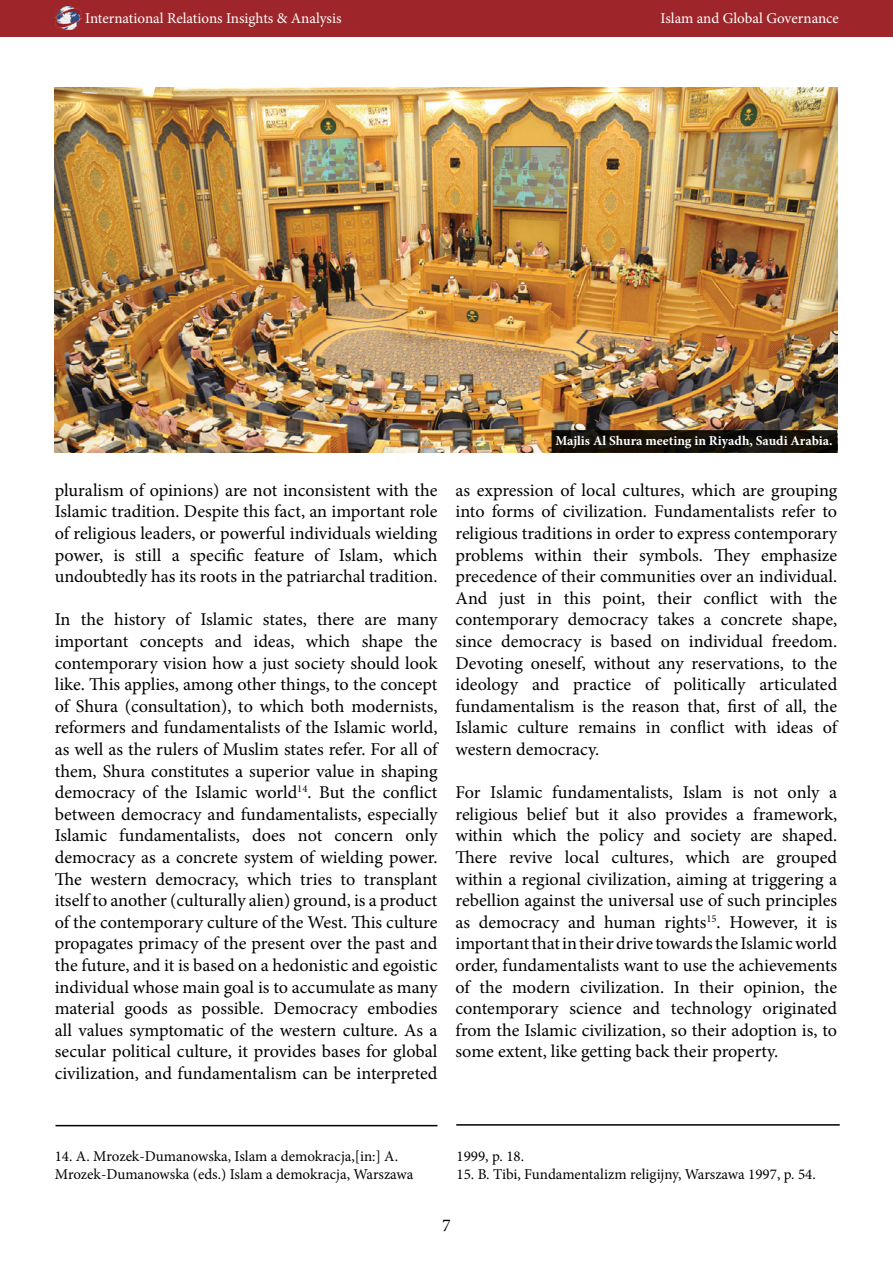
<style>
.page{position:relative;width:893px;height:1263px;background:#fff}
.page>*{position:absolute;margin:0;border:0;box-sizing:border-box;transform-origin:0 0}
.t1{font:18px/21.6px "Minion Pro";letter-spacing:-.005em;color:#000;text-align:justify}
.t2{font:15px/18px "Minion Pro";color:#000}
.t3{font:15px "Minion Pro";letter-spacing:-.005em;color:#fff}
.t4{font:700 13.5px "Minion Pro";color:#fff}
</style>
<div class="page">
<hr style="left:56px;top:1125px;width:381px;height:1px;background:#000">
<hr style="left:456px;top:1124px;width:384px;height:1px;background:#000">
<div style="left:0;top:0;width:893px;height:37px;background:#9e262a"></div>
<img style="left:55px;top:7px;width:26px;height:23px">
<img style="left:55px;top:87px;width:782px;height:366px">
<svg style="left:552px;top:430px;width:285px;height:23px;background:#15100a"></svg>
<p class="t3" style="left:85px;top:8px;width:258px">International Relations Insights &amp; Analysis</p>
<p class="t3" style="left:661px;top:8px;width:180px">Islam and Global Governance</p>
<p class="t1" style="left:55px;top:479px;width:384px">pluralism of opinions) are not inconsistent with the Islamic tradition. Despite this fact, an important role of religious leaders, or powerful individuals wielding power, is still a specific feature of Islam, which undoubtedly has its roots in the patriarchal tradition.</p>
<p class="t1" style="left:55px;top:609px;width:386px">In the history of Islamic states, there are many important concepts and ideas, which shape the contemporary vision how a just society should look like. This applies, among other things, to the concept of Shura (consultation), to which both modernists, reformers and fundamentalists of the Islamic world, as well as the rulers of Muslim states refer. For all of them, Shura constitutes a superior value in shaping democracy of the Islamic world<sup>14</sup>. But the conflict between democracy and fundamentalists, especially Islamic fundamentalists, does not concern only democracy as a concrete system of wielding power.<br>The western democracy, which tries to transplant itself to another (culturally alien) ground, is a product of the contemporary culture of the West. This culture propagates primacy of the present over the past and the future, and it is based on a hedonistic and egoistic individual whose main goal is to accumulate as many material goods as possible. Democracy embodies all values symptomatic of the western culture. As a secular political culture, it provides bases for global civilization, and fundamentalism can be interpreted</p>
<p class="t4" style="left:555px;top:431px;width:279px">Majlis Al Shura meeting in Riyadh, Saudi Arabia.</p>
<p class="t1" style="left:455px;top:479px;width:385px">as expression of local cultures, which are grouping into forms of civilization. Fundamentalists refer to religious traditions in order to express contemporary problems within their symbols. They emphasize precedence of their communities over an individual.<br>And just in this point, their conflict with the contemporary democracy takes a concrete shape, since democracy is based on individual freedom.<br>Devoting oneself, without any reservations, to the ideology and practice of politically articulated fundamentalism is the reason that, first of all, the Islamic culture remains in conflict with ideas of western democracy.</p>
<p class="t1" style="left:455px;top:782px;width:383px">For Islamic fundamentalists, Islam is not only a religious belief but it also provides a framework, within which the policy and society are shaped.<br>There revive local cultures, which are grouped within a regional civilization, aiming at triggering a rebellion against the universal use of such principles as democracy and human rights<sup>15</sup>. However, it is important that in their drive towards the Islamic world order, fundamentalists want to use the achievements of the modern civilization. In their opinion, the contemporary science and technology originated from the Islamic civilization, so their adoption is, to some extent, like getting back their property.</p>
<p class="t2" style="left:55px;top:1147px;width:360px">14. A. Mrozek-Dumanowska, Islam a demokracja,[in:] A.<br>Mrozek-Dumanowska (eds.) Islam a demokracja, Warszawa</p>
<p class="t2" style="left:456px;top:1147px;width:69px">1999, p. 18.</p>
<p class="t2" style="left:456px;top:1165px;width:361px">15. B. Tibi, Fundamentalizm religijny, Warszawa 1997, p. 54.</p>
<p class="t1" style="left:442px;top:1215px;width:10px">7</p>
</div>
